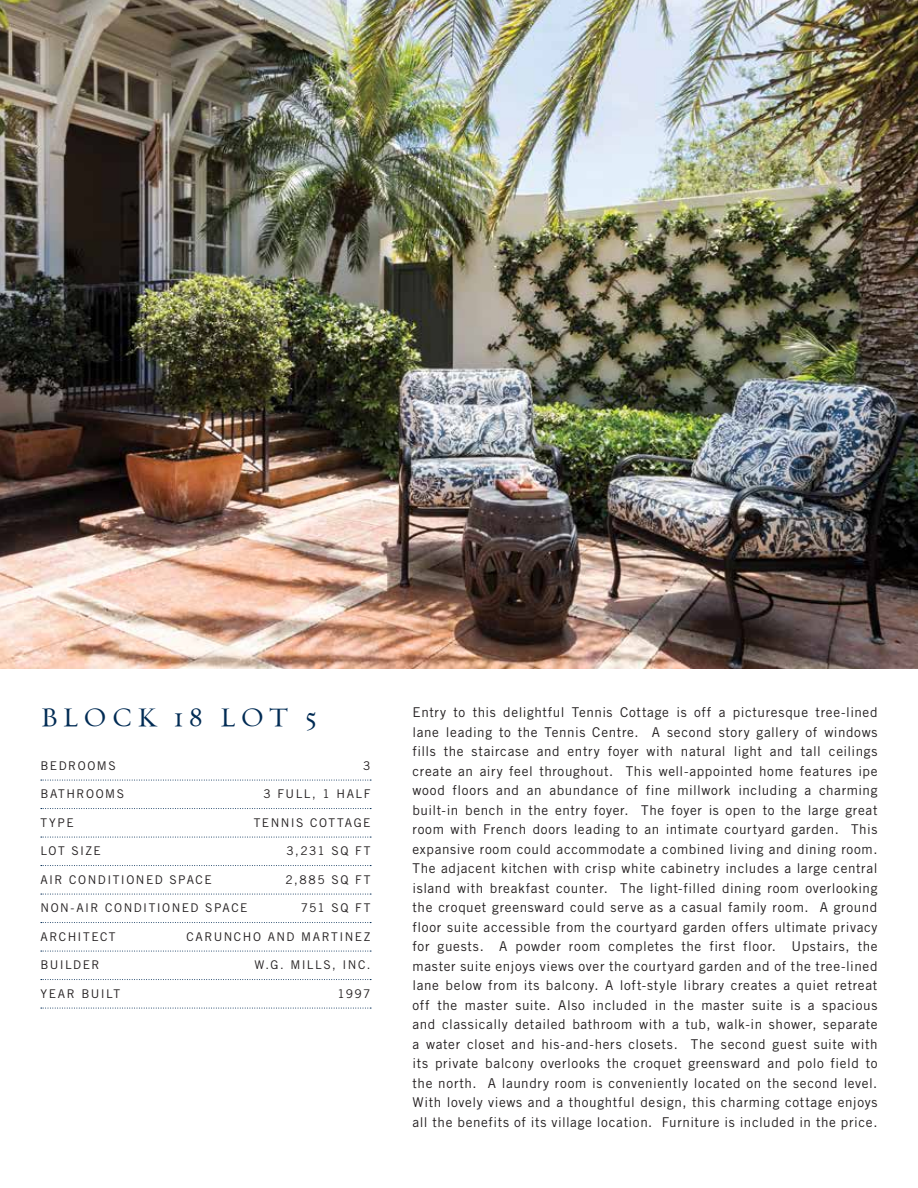
<style>
.page{position:relative;width:918px;height:1188px;background:#fff}
.page>*{position:absolute;margin:0;border:0;box-sizing:border-box;transform-origin:0 0}
.t1{font:27px "Requiem Text HTF Roman";letter-spacing:.185em;color:#002b54}
.t2{font:13.5px/19.5px "Trade Gothic LT Std";letter-spacing:.04em;color:#231f20;text-align:justify}
.t3{font:12px "Trade Gothic LT Std";letter-spacing:.12em;color:#231f20}
</style>
<div class="page">
<svg style="left:41px;top:780px;width:330px;height:1px"></svg>
<svg style="left:41px;top:808px;width:330px;height:1px"></svg>
<svg style="left:41px;top:837px;width:330px;height:1px"></svg>
<svg style="left:41px;top:865px;width:330px;height:1px"></svg>
<svg style="left:41px;top:894px;width:330px;height:1px"></svg>
<svg style="left:41px;top:922px;width:330px;height:1px"></svg>
<svg style="left:41px;top:951px;width:330px;height:1px"></svg>
<svg style="left:41px;top:979px;width:330px;height:1px"></svg>
<svg style="left:41px;top:1008px;width:330px;height:1px"></svg>
<img style="left:0;top:0;width:918px;height:669px">
<h1 class="t1" style="left:40px;top:701px;width:278px">BLOCK 18 LOT 5</h1>
<p class="t3" style="left:40px;top:758px;width:77px">BEDROOMS</p>
<p class="t3" style="left:363px;top:758px;width:9px">3</p>
<p class="t3" style="left:40px;top:787px;width:85px">BATHROOMS</p>
<p class="t3" style="left:263px;top:787px;width:109px">3 FULL, 1 HALF</p>
<p class="t3" style="left:40px;top:815px;width:35px">TYPE</p>
<p class="t3" style="left:254px;top:815px;width:118px">TENNIS COTTAGE</p>
<p class="t3" style="left:40px;top:844px;width:62px">LOT SIZE</p>
<p class="t3" style="left:287px;top:844px;width:85px">3,231 SQ FT</p>
<p class="t3" style="left:40px;top:872px;width:173px">AIR CONDITIONED SPACE</p>
<p class="t3" style="left:286px;top:872px;width:86px">2,885 SQ FT</p>
<p class="t3" style="left:40px;top:901px;width:209px">NON-AIR CONDITIONED SPACE</p>
<p class="t3" style="left:301px;top:901px;width:71px">751 SQ FT</p>
<p class="t3" style="left:40px;top:929px;width:77px">ARCHITECT</p>
<p class="t3" style="left:187px;top:929px;width:185px">CARUNCHO AND MARTINEZ</p>
<p class="t3" style="left:40px;top:958px;width:61px">BUILDER</p>
<p class="t3" style="left:255px;top:958px;width:117px">W.G. MILLS, INC.</p>
<p class="t3" style="left:40px;top:986px;width:81px">YEAR BUILT</p>
<p class="t3" style="left:337px;top:986px;width:35px">1997</p>
<p class="t2" style="left:413px;top:703px;width:467px">Entry to this delightful Tennis Cottage is off a picturesque tree-lined lane leading to the Tennis Centre. A second story gallery of windows fills the staircase and entry foyer with natural light and tall ceilings create an airy feel throughout. This well-appointed home features ipe wood floors and an abundance of fine millwork including a charming built-in bench in the entry foyer. The foyer is open to the large great room with French doors leading to an intimate courtyard garden. This expansive room could accommodate a combined living and dining room.<br>The adjacent kitchen with crisp white cabinetry includes a large central island with breakfast counter. The light-filled dining room overlooking the croquet greensward could serve as a casual family room. A ground floor suite accessible from the courtyard garden offers ultimate privacy for guests. A powder room completes the first floor. Upstairs, the master suite enjoys views over the courtyard garden and of the tree-lined lane below from its balcony. A loft-style library creates a quiet retreat off the master suite. Also included in the master suite is a spacious and classically detailed bathroom with a tub, walk-in shower, separate a water closet and his-and-hers closets. The second guest suite with its private balcony overlooks the croquet greensward and polo field to the north. A laundry room is conveniently located on the second level.<br>With lovely views and a thoughtful design, this charming cottage enjoys all the benefits of its village location. Furniture is included in the price.</p>
</div>
